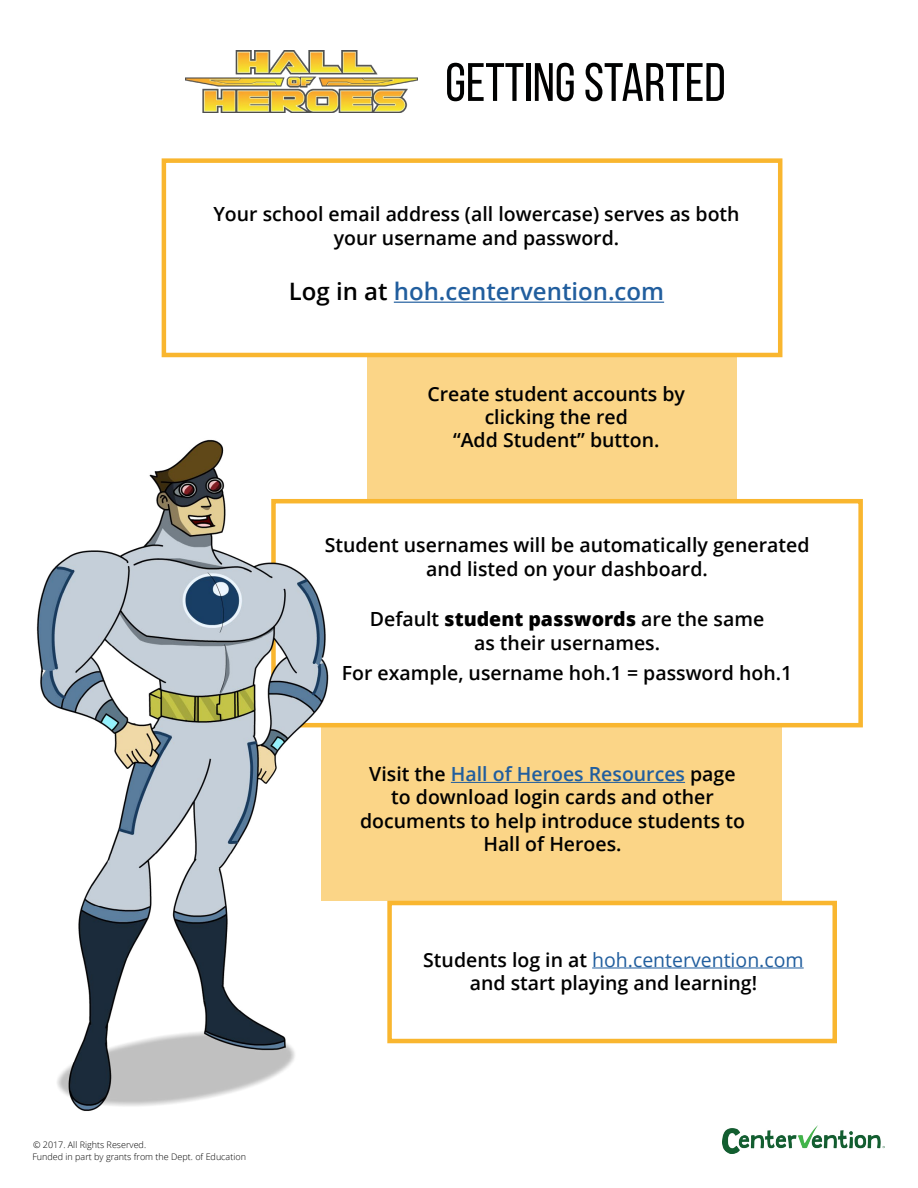
<style>
.page{position:relative;width:918px;height:1188px;background:#fff}
.page>*{position:absolute;margin:0;border:0;box-sizing:border-box;transform-origin:0 0}
.t1{font:54px "Bebas Neue";color:#000101}
.t2{font:600 24px "Open Sans";color:#215e9e}
.t3{font:600 19.5px/23.4px "Open Sans";color:#000;text-align:center}
.t4{font:300 9px "Open Sans";color:#000}
.s1{color:#000}
.s2{font-weight:800}
.s3{color:#215e9e}
.s4{font-weight:400;color:#215e9e}
</style>
<div class="page">
<img style="left:722px;top:1126px;width:162px;height:28px">
<img style="left:185px;top:50px;width:232px;height:63px">
<div style="left:321px;top:727px;width:461px;height:174px;background:#fbd587"></div>
<div style="left:368px;top:357px;width:369px;height:142px;background:#fbd587"></div>
<div style="left:162px;top:158px;width:620px;height:199px;border:4px solid #f9b62f"></div>
<div style="left:271px;top:499px;width:592px;height:228px;border:4px solid #f9b62f"></div>
<div style="left:387px;top:901px;width:450px;height:142px;border:4px solid #f9b62f"></div>
<hr style="left:394px;top:302px;width:270px;height:1px;background:#215e9e">
<hr style="left:451px;top:782px;width:234px;height:1px;background:#215e9e">
<hr style="left:592px;top:967px;width:212px;height:1px;background:#215e9e">
<img style="left:36px;top:439px;width:306px;height:672px">
<h1 class="t1" style="left:445px;top:53px;width:282px">GETTING STARTED</h1>
<p class="t3" style="left:213px;top:202px;width:528px">Your school email address (all lowercase) serves as both your username and password.</p>
<p class="t2" style="left:289px;top:275px;width:377px"><span class="s1">Log in at</span> hoh.centervention.com</p>
<p class="t3" style="left:428px;top:381px;width:259px">Create student accounts by clicking the red<br>“Add Student” button.</p>
<p class="t3" style="left:325px;top:533px;width:486px">Student usernames will be automatically generated and listed on your dashboard.</p>
<p class="t3" style="left:370px;top:607px;width:396px">Default <span class="s2">student passwords</span> are the same as their usernames.</p>
<p class="t3" style="left:342px;top:660px;width:452px">For example, username hoh.1 = password hoh.1</p>
<p class="t3" style="left:360px;top:762px;width:386px">Visit the <span class="s3">Hall of Heroes Resources</span> page to download login cards and other documents to help introduce students to<br>Hall of Heroes.</p>
<p class="t4" style="left:33px;top:1138px;width:115px">© 2017. All Rights Reserved.</p>
<p class="t4" style="left:32px;top:1150px;width:215px">Funded in part by grants from the Dept. of Education</p>
<p class="t3" style="left:423px;top:947px;width:382px">Students log in at <span class="s4">hoh.centervention.com </span>and start playing and learning!</p>
</div>
